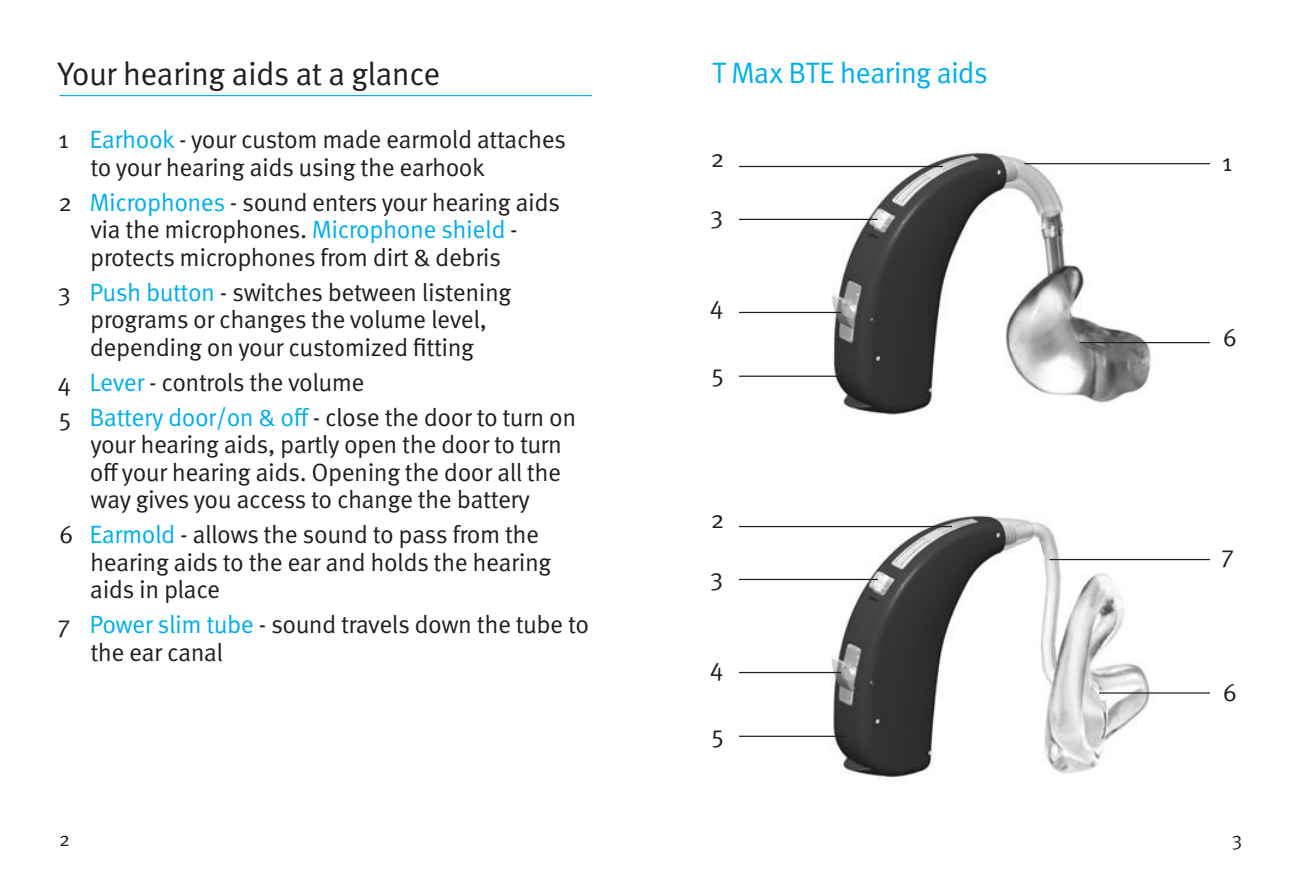
<style>
.page{position:relative;width:1304px;height:886px;background:#fff}
.page>*{position:absolute;margin:0;border:0;box-sizing:border-box;transform-origin:0 0}
.t1{font:32.5px "Meta OT Norm";letter-spacing:-.02em;color:#241f1f}
.t2{font:29.5px "Meta Pro Norm";letter-spacing:-.035em;color:#00aeef}
.t3{font:25px/27.5px "Meta Pro Norm";letter-spacing:-.02em;color:#241f1f}
.t4{font:20px "Meta Pro Norm";color:#241f1f}
.s1{color:#00aeef}
</style>
<div class="page">
<hr style="left:59px;top:95px;width:533px;height:1px;background:#00aeef">
<img style="left:804px;top:152px;width:359px;height:263px">
<img style="left:808px;top:515px;width:357px;height:262px">
<hr style="left:739px;top:166px;width:204px;height:1px;background:#241f1f">
<hr style="left:739px;top:526px;width:213px;height:1px;background:#241f1f">
<hr style="left:1024px;top:163px;width:186px;height:1px;background:#241f1f">
<hr style="left:1079px;top:342px;width:131px;height:1px;background:#241f1f">
<hr style="left:1049px;top:559px;width:161px;height:1px;background:#241f1f">
<hr style="left:1099px;top:692px;width:111px;height:2px;background:#241f1f">
<hr style="left:739px;top:219px;width:139px;height:1px;background:#241f1f">
<hr style="left:739px;top:579px;width:139px;height:1px;background:#241f1f">
<hr style="left:739px;top:312px;width:102px;height:1px;background:#241f1f">
<hr style="left:739px;top:672px;width:102px;height:1px;background:#241f1f">
<hr style="left:739px;top:376px;width:106px;height:1px;background:#241f1f">
<hr style="left:739px;top:736px;width:106px;height:1px;background:#241f1f">
<h1 class="t1" style="left:58px;top:54px;width:384px">Your hearing aids at a glance</h1>
<p class="t3" style="left:90px;top:124px;width:477px;text-indent:-32px">1 <span class="s1">Earhook</span> - your custom made earmold attaches to your hearing aids using the earhook</p>
<p class="t3" style="left:90px;top:187px;width:472px;text-indent:-32px">2 <span class="s1">Microphones</span> - sound enters your hearing aids via the microphones. <span class="s1">Microphone shield</span> - protects microphones from dirt &amp; debris</p>
<p class="t3" style="left:58px;top:277px;width:455px;text-align:center">3 <span class="s1">Push button</span> - switches between listening programs or changes the volume level, depending on your customized fitting</p>
<p class="t3" style="left:57px;top:363px;width:521px;line-height:35px">4 <span class="s1">Lever</span> - controls the volume<br>5 <span class="s1">Battery door/on &amp; off</span> - close the door to turn on</p>
<p class="t3" style="left:90px;top:429px;width:474px;text-align:justify">your hearing aids, partly open the door to turn off your hearing aids. Opening the door all the way gives you access to change the battery</p>
<p class="t3" style="left:90px;top:519px;width:463px;text-indent:-31px">6 <span class="s1">Earmold</span> - allows the sound to pass from the hearing aids to the ear and holds the hearing aids in place</p>
<p class="t3" style="left:90px;top:609px;width:500px;text-indent:-32px">7 <span class="s1">Power slim tube</span> - sound travels down the tube to the ear canal</p>
<p class="t2" style="left:712px;top:50px;width:277px">T Max BTE hearing aids</p>
<p class="t3" style="left:711px;top:143px;width:15px">2</p>
<p class="t3" style="left:710px;top:200px;width:15px">3</p>
<p class="t3" style="left:710px;top:290px;width:15px">4</p>
<p class="t3" style="left:711px;top:358px;width:14px">5</p>
<p class="t3" style="left:711px;top:504px;width:15px">2</p>
<p class="t3" style="left:710px;top:561px;width:15px">3</p>
<p class="t3" style="left:710px;top:651px;width:15px">4</p>
<p class="t3" style="left:711px;top:719px;width:14px">5</p>
<p class="t3" style="left:1222px;top:147px;width:12px">1</p>
<p class="t3" style="left:1223px;top:322px;width:16px">6</p>
<p class="t3" style="left:1221px;top:539px;width:14px">7</p>
<p class="t3" style="left:1223px;top:677px;width:16px">6</p>
<p class="t4" style="left:59px;top:823px;width:13px">2</p>
<p class="t4" style="left:1232px;top:823px;width:12px">3</p>
</div>
